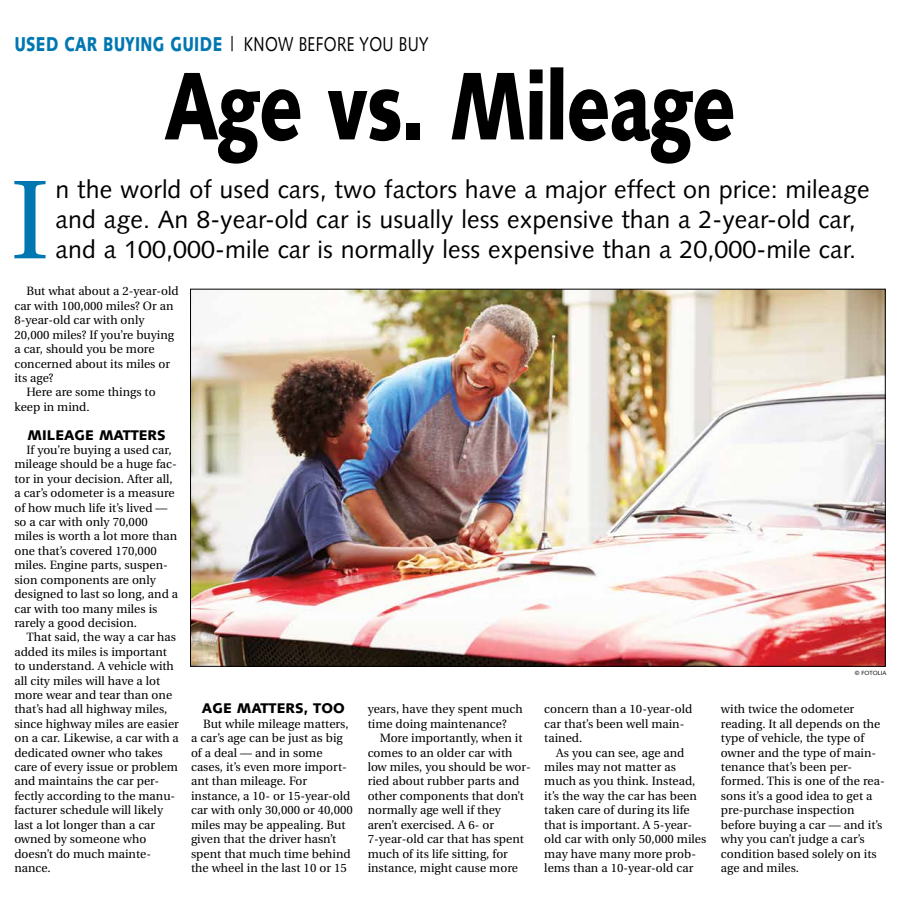
<style>
.page{position:relative;width:900px;height:908px;background:#fff}
.page>*{position:absolute;margin:0;border:0;box-sizing:border-box;transform-origin:0 0}
.t1{font:111.7px "Utopia";color:#0077b1}
.t2{font:900 96px "Syntax";letter-spacing:-.015em;color:#000;scale:.77 1}
.t3{font:25px/30px "Syntax";letter-spacing:.005em;color:#000}
.t4{font:900 20px "Syntax";letter-spacing:.025em;color:#0077b1;scale:.77 1}
.t5{font:900 14px "Syntax";color:#000}
.t6{font:12px/14.4px "Utopia";color:#000}
.t7{font:6px "Syntax";color:#000}
.s1{font-weight:400;color:#000}
</style>
<div class="page">
<img style="left:192px;top:291px;width:692px;height:373px">
<h3 class="t4" style="left:14px;top:32px;width:539px">USED CAR BUYING GUIDE <span class="s1">| KNOW BEFORE YOU BUY</span></h3>
<h2 class="t2" style="left:164px;top:49px;width:744px">Age vs. Mileage</h2>
<h1 class="t1" style="left:10px;top:159px;width:40px">I</h1>
<h3 class="t3" style="left:56px;top:175px;width:816px">n the world of used cars, two factors have a major effect on price: mileage and age. An 8-year-old car is usually less expensive than a 2-year-old car, and a 100,000-mile car is normally less expensive than a 20,000-mile car.</h3>
<p class="t6" style="left:26px;top:284px;width:154px">But what about a 2-year-old</p>
<p class="t6" style="left:14px;top:299px;width:161px">car with 100,000 miles? Or an</p>
<p class="t6" style="left:14px;top:313px;width:132px">8-year-old car with only</p>
<p class="t6" style="left:14px;top:327px;width:161px">20,000 miles? If you’re buying</p>
<p class="t6" style="left:14px;top:342px;width:142px">a car, should you be more</p>
<p class="t6" style="left:14px;top:356px;width:157px">concerned about its miles or</p>
<p class="t6" style="left:14px;top:371px;width:41px">its age?</p>
<p class="t6" style="left:26px;top:385px;width:131px">Here are some things to</p>
<p class="t6" style="left:14px;top:399px;width:77px">keep in mind.</p>
<p class="t5" style="left:28px;top:426px;width:140px">MILEAGE MATTERS</p>
<p class="t6" style="left:14px;top:443px;width:165px;text-indent:12px">If you’re buying a used car, mileage should be a huge fac&shy;tor in your decision. After all, a car’s odometer is a measure of how much life it’s lived — so a car with only 70,000 miles is worth a lot more than one that’s covered 170,000 miles. Engine parts, suspen&shy;sion components are only designed to last so long, and a car with too many miles is rarely a good decision.</p>
<p class="t6" style="left:14px;top:630px;width:166px;text-indent:12px">That said, the way a car has added its miles is important to understand. A vehicle with all city miles will have a lot more wear and tear than one that’s had all highway miles, since highway miles are easier on a car. Likewise, a car with a dedicated owner who takes care of every issue or problem and maintains the car per&shy;fectly according to the manu&shy;facturer schedule will likely last a lot longer than a car owned by someone who doesn’t do much mainte&shy;nance.</p>
<p class="t5" style="left:202px;top:700px;width:144px">AGE MATTERS, TOO</p>
<p class="t6" style="left:191px;top:716px;width:163px;text-indent:12px">But while mileage matters, a car’s age can be just as big of a deal — and in some cases, it’s even more import&shy;ant than mileage. For instance, a 10- or 15-year-old car with only 30,000 or 40,000 miles may be appealing. But given that the driver hasn’t spent that much time behind the wheel in the last 10 or 15</p>
<p class="t6" style="left:368px;top:702px;width:157px">years, have they spent much time doing maintenance?</p>
<p class="t6" style="left:368px;top:731px;width:165px;text-indent:12px">More importantly, when it comes to an older car with low miles, you should be wor&shy;ried about rubber parts and other components that don’t normally age well if they aren’t exercised. A 6- or<br>7-year-old car that has spent much of its life sitting, for instance, might cause more</p>
<p class="t6" style="left:544px;top:702px;width:149px">concern than a 10-year-old car that’s been well main&shy;tained.</p>
<p class="t6" style="left:544px;top:745px;width:164px;text-indent:12px">As you can see, age and miles may not matter as much as you think. Instead, it’s the way the car has been taken care of during its life that is important. A 5-year&shy;old car with only 50,000 miles may have many more prob&shy;lems than a 10-year-old car</p>
<p class="t7" style="left:855px;top:669px;width:33px">© FOTOLIA</p>
<p class="t6" style="left:721px;top:702px;width:165px">with twice the odometer reading. It all depends on the type of vehicle, the type of owner and the type of main&shy;tenance that’s been per&shy;formed. This is one of the rea&shy;sons it’s a good idea to get a pre-purchase inspection before buying a car — and it’s why you can’t judge a car’s condition based solely on its age and miles.</p>
</div>
